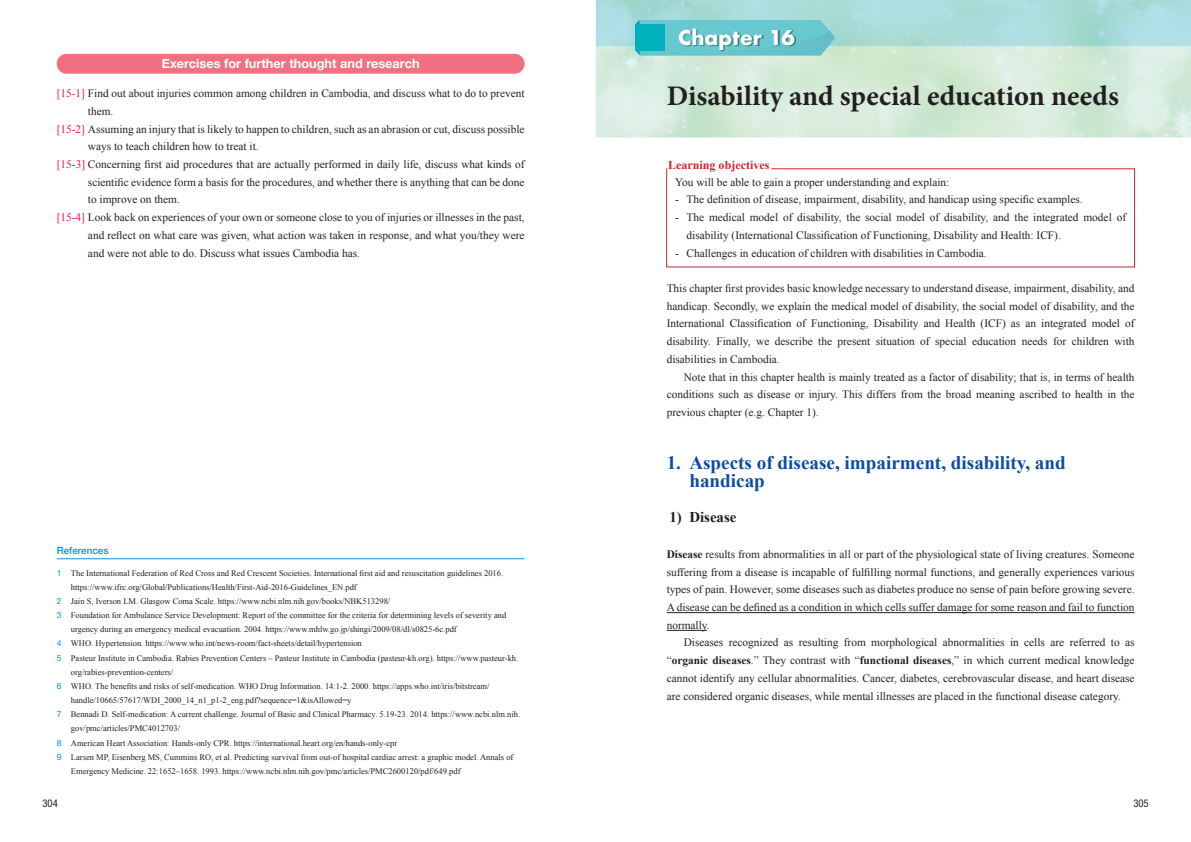
<style>
.page{position:relative;width:1191px;height:842px;background:#fff}
.page>*{position:absolute;margin:0;border:0;box-sizing:border-box;transform-origin:0 0}
.t1{font:700 28.3px "Minion Pro";color:#231f20}
.t2{font:700 19.8px "Futura";color:#fff}
.t3{font:700 19.1px/17.7px "Times New Roman";color:#0d4da1}
.t4{font:700 14.9px "Times New Roman";color:#231f20}
.t5{font:700 12.8px "Helvetica Neue";color:#fff}
.t6{font:700 12px "Times New Roman";color:#d1232a}
.t7{font:11.3px/17.7px "Times New Roman";color:#231f20;text-align:justify}
.t8{font:condensed 10.6px "Helvetica Neue LT Std";color:#231f20}
.t9{font:500 9.9px "Helvetica Neue";color:#0095d9}
.t10{font:8.5px "Times New Roman";color:#231f20}
.s1{color:#ee1059}
.s2{font-family:"Helvetica Neue";color:#0095d9}
.s3{font-weight:700}
</style>
<div class="page">
<div style="left:57px;top:54px;width:467px;height:20px;background:#f1707f;border-radius:10px"></div>
<hr style="left:57px;top:558px;width:467px;height:1px;background:#0095d9">
<hr style="left:666px;top:612px;width:468px;height:1px;background:#231f20">
<hr style="left:666px;top:630px;width:41px;height:1px;background:#231f20">
<svg style="left:635px;top:20px;width:200px;height:35px;background:#69c7cd"></svg>
<div style="left:635px;top:24px;width:29px;height:26px;background:#00b0bc"></div>
<img style="left:679px;top:29px;width:117px;height:23px">
<img style="left:723px;top:43px;width:73px;height:9px">
<p class="t5" style="left:162px;top:53px;width:259px">Exercises for further thought and research</p>
<p class="t7" style="left:57px;top:84px;width:469px"><span class="s1">[15-1]</span> Find out about injuries common among children in Cambodia, and discuss what to do to prevent</p>
<p class="t7" style="left:88px;top:102px;width:27px">them.</p>
<p class="t7" style="left:57px;top:120px;width:469px"><span class="s1">[15-2]</span> Assuming an injury that is likely to happen to children, such as an abrasion or cut, discuss possible</p>
<p class="t7" style="left:88px;top:137px;width:172px">ways to teach children how to treat it.</p>
<p class="t7" style="left:57px;top:155px;width:469px"><span class="s1">[15-3]</span> Concerning first aid procedures that are actually performed in daily life, discuss what kinds of</p>
<p class="t7" style="left:88px;top:173px;width:438px">scientific evidence form a basis for the procedures, and whether there is anything that can be done</p>
<p class="t7" style="left:88px;top:191px;width:93px">to improve on them.</p>
<p class="t7" style="left:57px;top:208px;width:469px"><span class="s1">[15-4]</span> Look back on experiences of your own or someone close to you of injuries or illnesses in the past,</p>
<p class="t7" style="left:88px;top:226px;width:438px">and reflect on what care was given, what action was taken in response, and what you/they were</p>
<p class="t7" style="left:88px;top:244px;width:274px">and were not able to do. Discuss what issues Cambodia has.</p>
<p class="t9" style="left:57px;top:543px;width:53px">References</p>
<p class="t10" style="left:57px;top:567px;width:448px"><span class="s2">1</span> The International Federation of Red Cross and Red Crescent Societies. International first aid and resuscitation guidelines 2016.</p>
<p class="t10" style="left:71px;top:581px;width:287px">https://www.ifrc.org/Global/Publications/Health/First-Aid-2016-Guidelines_EN.pdf</p>
<p class="t10" style="left:57px;top:595px;width:335px"><span class="s2">2</span> Jain S, Iverson LM. Glasgow Coma Scale. https://www.ncbi.nlm.nih.gov/books/NBK513298/</p>
<p class="t10" style="left:57px;top:609px;width:451px"><span class="s2">3</span> Foundation for Ambulance Service Development: Report of the committee for the criteria for determining levels of severity and</p>
<p class="t10" style="left:71px;top:624px;width:387px">urgency during an emergency medical evacuation. 2004. https://www.mhlw.go.jp/shingi/2009/08/dl/s0825-6c.pdf</p>
<p class="t10" style="left:57px;top:638px;width:307px"><span class="s2">4</span> WHO. Hypertension. https://www.who.int/news-room/fact-sheets/detail/hypertension</p>
<p class="t10" style="left:57px;top:652px;width:463px"><span class="s2">5</span> Pasteur Institute in Cambodia. Rabies Prevention Centers – Pasteur Institute in Cambodia (pasteur-kh.org). https://www.pasteur-kh.</p>
<p class="t10" style="left:71px;top:666px;width:104px">org/rabies-prevention-centers/</p>
<p class="t10" style="left:57px;top:680px;width:434px"><span class="s2">6</span> WHO. The benefits and risks of self-medication. WHO Drug Information. 14:1-2. 2000. https://apps.who.int/iris/bitstream/</p>
<p class="t10" style="left:71px;top:694px;width:282px">handle/10665/57617/WDI_2000_14_n1_p1-2_eng.pdf?sequence=1&amp;isAllowed=y</p>
<p class="t10" style="left:57px;top:709px;width:465px"><span class="s2">7</span> Bennadi D. Self-medication: A current challenge. Journal of Basic and Clinical Pharmacy. 5.19-23. 2014. https://www.ncbi.nlm.nih.</p>
<p class="t10" style="left:71px;top:723px;width:111px">gov/pmc/articles/PMC4012703/</p>
<p class="t10" style="left:57px;top:737px;width:342px"><span class="s2">8</span> American Heart Association: Hands-only CPR. https://international.heart.org/en/hands-only-cpr</p>
<p class="t10" style="left:57px;top:751px;width:458px"><span class="s2">9</span> Larsen MP, Eisenberg MS, Cummins RO, et al. Predicting survival from out-of hospital cardiac arrest: a graphic model. Annals of</p>
<p class="t10" style="left:71px;top:765px;width:391px">Emergency Medicine. 22:1652–1658. 1993. https://www.ncbi.nlm.nih.gov/pmc/articles/PMC2600120/pdf/649.pdf</p>
<p class="t8" style="left:43px;top:797px;width:17px">304</p>
<h2 class="t2" style="left:678px;top:23px;width:118px">Chapter 16</h2>
<h1 class="t1" style="left:666px;top:76px;width:454px">Disability and special education needs</h1>
<p class="t6" style="left:668px;top:156px;width:103px">Learning objectives</p>
<p class="t7" style="left:675px;top:173px;width:276px">You will be able to gain a proper understanding and explain:</p>
<p class="t7" style="left:675px;top:191px;width:409px">- The definition of disease, impairment, disability, and handicap using specific examples.</p>
<p class="t7" style="left:686px;top:208px;width:441px;text-indent:-11px">- The medical model of disability, the social model of disability, and the integrated model of disability (International Classification of Functioning, Disability and Health: ICF).</p>
<p class="t7" style="left:675px;top:244px;width:313px">- Challenges in education of children with disabilities in Cambodia.</p>
<p class="t7" style="left:666px;top:279px;width:469px">This chapter first provides basic knowledge necessary to understand disease, impairment, disability, and handicap. Secondly, we explain the medical model of disability, the social model of disability, and the International Classification of Functioning, Disability and Health (ICF) as an integrated model of disability. Finally, we describe the present situation of special education needs for children with disabilities in Cambodia.</p>
<p class="t7" style="left:666px;top:368px;width:469px;text-indent:17px">Note that in this chapter health is mainly treated as a factor of disability; that is, in terms of health conditions such as disease or injury. This differs from the broad meaning ascribed to health in the previous chapter (e.g. Chapter 1).</p>
<h3 class="t3" style="left:689px;top:453px;width:378px;text-indent:-23px">1. Aspects of disease, impairment, disability, and handicap</h3>
<h3 class="t4" style="left:669px;top:507px;width:68px">1) Disease</h3>
<p class="t7" style="left:666px;top:545px;width:469px"><span class="s3">Disease</span> results from abnormalities in all or part of the physiological state of living creatures. Someone suffering from a disease is incapable of fulfilling normal functions, and generally experiences various types of pain. However, some diseases such as diabetes produce no sense of pain before growing severe.<br>A disease can be defined as a condition in which cells suffer damage for some reason and fail to function normally.</p>
<p class="t7" style="left:666px;top:633px;width:469px;text-indent:17px">Diseases recognized as resulting from morphological abnormalities in cells are referred to as “<span class="s3">organic diseases</span>.” They contrast with “<span class="s3">functional diseases</span>,” in which current medical knowledge cannot identify any cellular abnormalities. Cancer, diabetes, cerebrovascular disease, and heart disease are considered organic diseases, while mental illnesses are placed in the functional disease category.</p>
<p class="t8" style="left:1133px;top:797px;width:17px">305</p>
</div>
